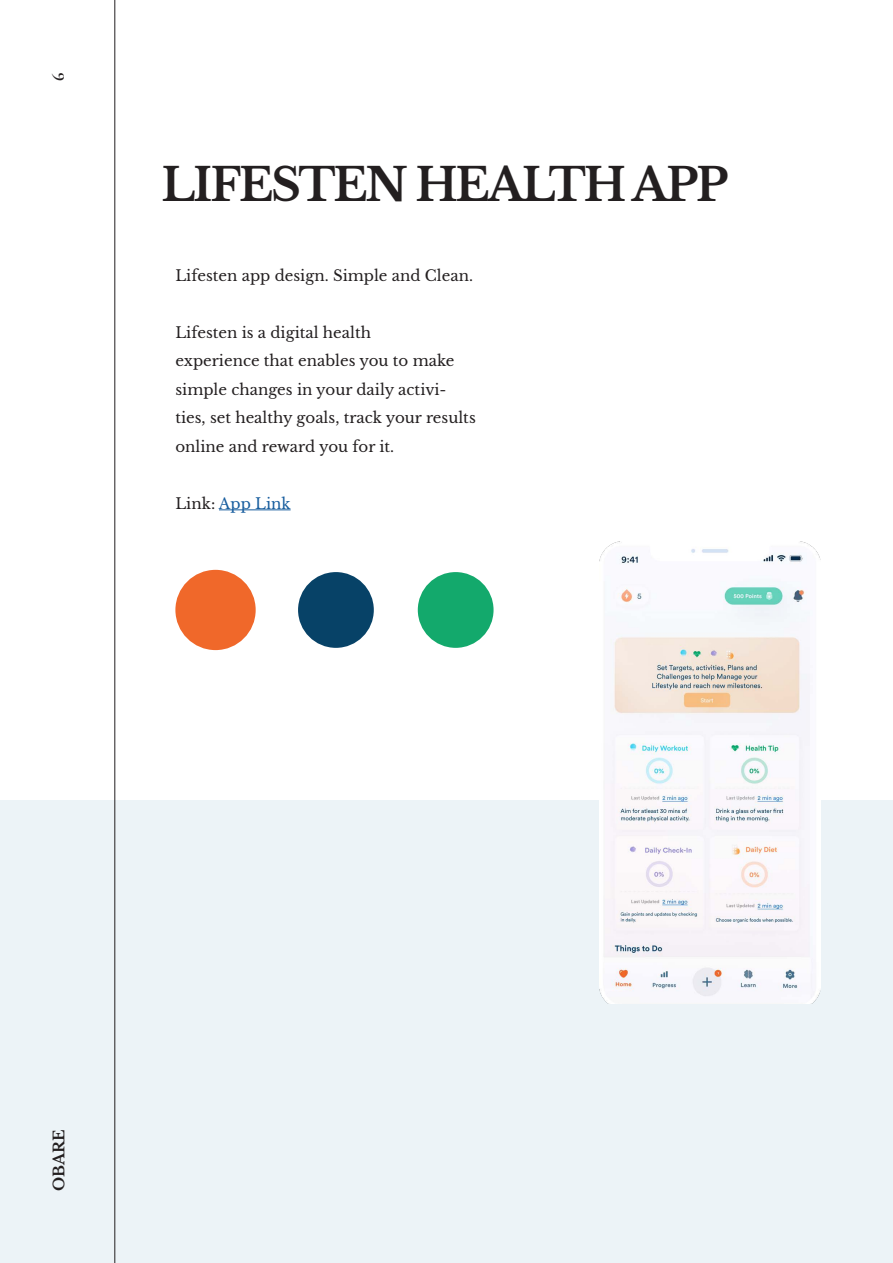
<style>
.page{position:relative;width:893px;height:1263px;background:#fff}
.page>*{position:absolute;margin:0;border:0;box-sizing:border-box;transform-origin:0 0}
.t1{font:700 45px "Libre Baskerville";letter-spacing:-.05em;color:#231f20}
.t2{font:700 18px "Cormorant Garamond";color:#231f20}
.Body_Text{font:15px/28.5px "Libre Baskerville";color:#231f20}
.Body_Text-2{font:15px "Libre Baskerville";color:#175d9e}
.t3{font:700 15px "Libre Baskerville";color:#231f20}
.s1{color:#231f20}
</style>
<div class="page">
<hr style="left:892px;top:0;width:1px;height:800px;background:#a4bfd1">
<div style="left:0;top:800px;width:893px;height:463px;background:#ecf3f7"></div>
<div style="left:178px;top:572px;width:75px;height:76px;background:#f0682a;border-radius:50%"></div>
<div style="left:175px;top:570px;width:81px;height:80px;border:4px solid #f0682a;border-radius:50%"></div>
<div style="left:298px;top:572px;width:76px;height:76px;background:#074267;border-radius:50%"></div>
<div style="left:418px;top:572px;width:76px;height:76px;background:#13a96c;border-radius:50%"></div>
<img style="left:600px;top:541px;width:221px;height:462px">
<hr style="left:114px;top:0;width:1px;height:1263px;background:#231f20">
<hr style="left:219px;top:509px;width:72px;height:1px;background:#175d9e">
<p class="t2" style="left:47px;top:81px;width:10px;rotate:-90deg">6</p>
<p class="t1" style="left:162px;top:157px;width:568px">LIFESTEN HEALTH APP</p>
<p class="Body_Text" style="left:175px;top:261px;width:299px">Lifesten app design. Simple and Clean.</p>
<p class="Body_Text" style="left:175px;top:318px;width:302px">Lifesten is a digital health<br>experience that enables you to make simple changes in your daily activi&shy;ties, set healthy goals, track your results online and reward you for it.</p>
<p class="Body_Text-2" style="left:175px;top:494px;width:117px"><span class="s1">Link:</span> App Link</p>
<p class="t3" style="left:50px;top:1191px;width:63px;rotate:-90deg">OBARE</p>
</div>
